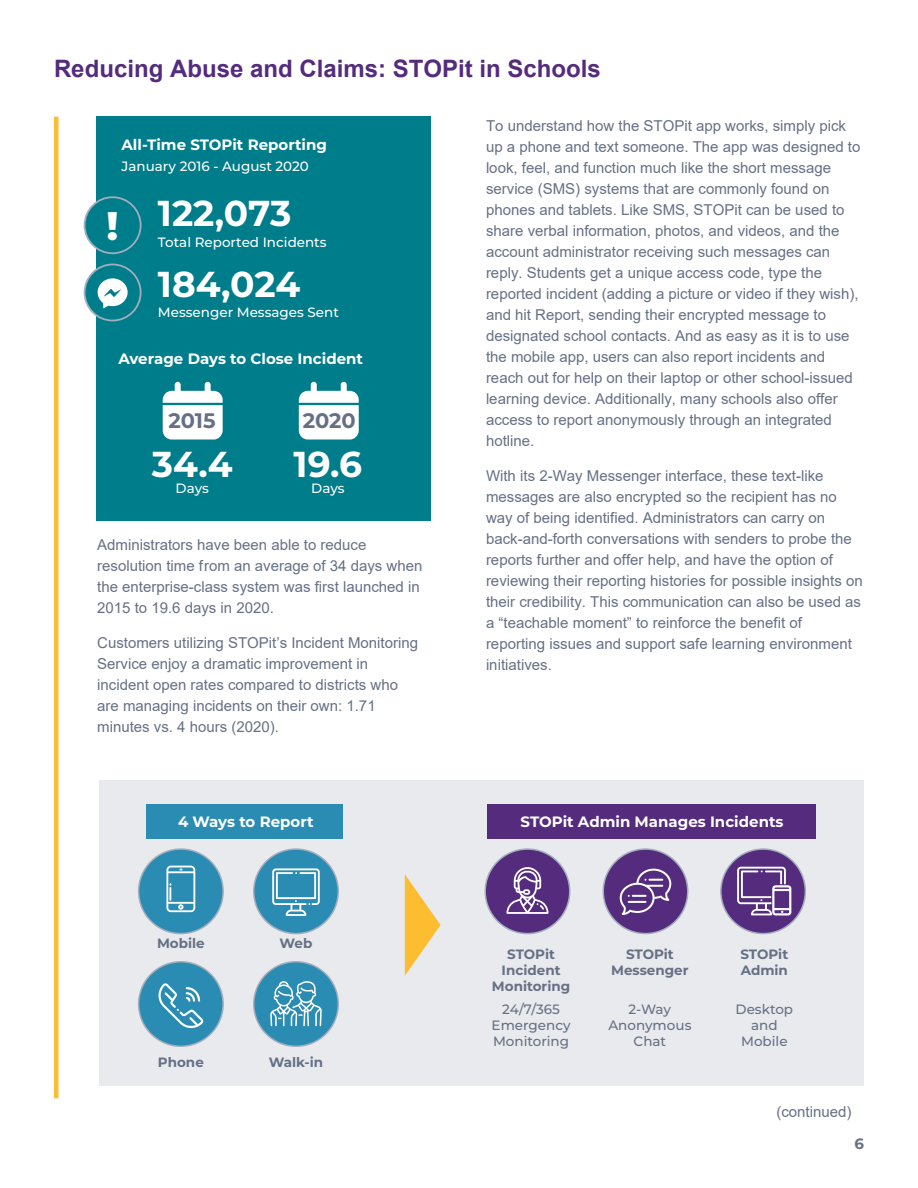
<style>
.page{position:relative;width:918px;height:1188px;background:#fff}
.page>*{position:absolute;margin:0;border:0;box-sizing:border-box;transform-origin:0 0}
.t1{font:800 39.75px "Montserrat";color:#fff}
.t2{font:700 36px "Montserrat";color:#fff}
.t3{font:700 24px "Arial";color:#542b7d}
.t4{font:700 21px "Montserrat";color:#667085}
.t5{font:15px/21px "Arial";color:#667085}
.t6{font:700 15px "Montserrat";color:#fff}
.t7{font:700 15px "Montserrat";color:#667085}
.t8{font:500 13.5px "Montserrat";color:#fff}
.t9{font:700 13.5px/16.2px "Montserrat";color:#667085;text-align:center}
.t10{font:500 13.5px/16.2px "Montserrat";color:#667085;text-align:center}
</style>
<div class="page">
<hr style="left:54px;top:117px;width:4px;height:981px;background:#fcbd30">
<div style="left:96px;top:116px;width:334px;height:405px;background:#007d8a"></div>
<div style="left:85px;top:197px;width:56px;height:56px;background:#007d8a;border-radius:50%"></div>
<div style="left:84px;top:196px;width:58px;height:58px;border:2px solid #a3adbd;border-radius:50%"></div>
<div style="left:85px;top:264px;width:56px;height:57px;background:#007d8a;border-radius:50%"></div>
<div style="left:84px;top:264px;width:58px;height:57px;border:2px solid #a3adbd;border-radius:50%"></div>
<svg style="left:98px;top:278px;width:30px;height:30px"></svg>
<svg style="left:163px;top:382px;width:60px;height:58px"></svg>
<svg style="left:299px;top:382px;width:60px;height:58px"></svg>
<div style="left:100px;top:781px;width:764px;height:305px;background:#e8eaed"></div>
<div style="left:146px;top:805px;width:197px;height:34px;background:#2b8cb3"></div>
<div style="left:487px;top:805px;width:328px;height:34px;background:#542b7d"></div>
<div style="left:139px;top:849px;width:84px;height:85px;background:#2b8cb3;border-radius:50%"></div>
<div style="left:138px;top:848px;width:86px;height:86px;border:2px solid #a3adbd;border-radius:50%"></div>
<div style="left:139px;top:962px;width:84px;height:84px;background:#2b8cb3;border-radius:50%"></div>
<div style="left:138px;top:961px;width:86px;height:86px;border:2px solid #a3adbd;border-radius:50%"></div>
<div style="left:254px;top:849px;width:84px;height:85px;background:#2b8cb3;border-radius:50%"></div>
<div style="left:253px;top:848px;width:86px;height:86px;border:2px solid #a3adbd;border-radius:50%"></div>
<div style="left:254px;top:962px;width:84px;height:84px;background:#2b8cb3;border-radius:50%"></div>
<div style="left:253px;top:961px;width:86px;height:86px;border:2px solid #a3adbd;border-radius:50%"></div>
<div style="left:721px;top:849px;width:84px;height:85px;background:#542b7d;border-radius:50%"></div>
<div style="left:720px;top:848px;width:86px;height:86px;border:2px solid #a3adbd;border-radius:50%"></div>
<div style="left:603px;top:849px;width:85px;height:85px;background:#542b7d;border-radius:50%"></div>
<div style="left:603px;top:848px;width:85px;height:86px;border:2px solid #a3adbd;border-radius:50%"></div>
<div style="left:485px;top:849px;width:85px;height:85px;background:#542b7d;border-radius:50%"></div>
<div style="left:485px;top:848px;width:85px;height:86px;border:2px solid #a3adbd;border-radius:50%"></div>
<svg style="left:405px;top:874px;width:36px;height:102px"></svg>
<svg style="left:166px;top:866px;width:29px;height:46px"></svg>
<svg style="left:272px;top:868px;width:48px;height:48px"></svg>
<svg style="left:158px;top:983px;width:46px;height:45px"></svg>
<svg style="left:506px;top:867px;width:42px;height:47px"></svg>
<svg style="left:620px;top:869px;width:51px;height:46px"></svg>
<svg style="left:270px;top:981px;width:52px;height:45px"></svg>
<svg style="left:737px;top:867px;width:55px;height:49px"></svg>
<p class="t3" style="left:54px;top:52px;width:548px">Reducing Abuse and Claims: STOPit in Schools</p>
<p class="t5" style="left:486px;top:116px;width:376px">To understand how the STOPit app works, simply pick up a phone and text someone. The app was designed to look, feel, and function much like the short message service (SMS) systems that are commonly found on phones and tablets. Like SMS, STOPit can be used to share verbal information, photos, and videos, and the account administrator receiving such messages can reply. Students get a unique access code, type the reported incident (adding a picture or video if they wish), and hit Report, sending their encrypted message to designated school contacts. And as easy as it is to use the mobile app, users can also report incidents and reach out for help on their laptop or other school-issued learning device. Additionally, many schools also offer access to report anonymously through an integrated hotline.</p>
<p class="t5" style="left:486px;top:465px;width:378px">With its 2-Way Messenger interface, these text-like messages are also encrypted so the recipient has no way of being identified. Administrators can carry on back-and-forth conversations with senders to probe the reports further and offer help, and have the option of reviewing their reporting histories for possible insights on their credibility. This communication can also be used as a “teachable moment” to reinforce the benefit of reporting issues and support safe learning environment initiatives.</p>
<p class="t6" style="left:122px;top:134px;width:207px">All-Time STOPit Reporting</p>
<p class="t8" style="left:122px;top:157px;width:189px">January 2016 - August 2020</p>
<p class="t2" style="left:158px;top:188px;width:135px">122,073</p>
<p class="t8" style="left:158px;top:233px;width:170px">Total Reported Incidents</p>
<p class="t2" style="left:158px;top:258px;width:144px">184,024</p>
<p class="t8" style="left:158px;top:303px;width:183px">Messenger Messages Sent</p>
<p class="t1" style="left:107px;top:197px;width:13px">!</p>
<p class="t6" style="left:118px;top:348px;width:246px">Average Days to Close Incident</p>
<p class="t4" style="left:168px;top:405px;width:49px">2015</p>
<p class="t4" style="left:303px;top:405px;width:55px">2020</p>
<p class="t2" style="left:294px;top:438px;width:70px">19.6</p>
<p class="t8" style="left:311px;top:479px;width:35px">Days</p>
<p class="t2" style="left:152px;top:438px;width:83px">34.4</p>
<p class="t8" style="left:176px;top:479px;width:35px">Days</p>
<p class="t5" style="left:97px;top:534px;width:327px">Administrators have been able to reduce resolution time from an average of 34 days when the enterprise-class system was first launched in 2015 to 19.6 days in 2020.</p>
<p class="t5" style="left:97px;top:632px;width:322px">Customers utilizing STOPit’s Incident Monitoring Service enjoy a dramatic improvement in incident open rates compared to districts who are managing incidents on their own: 1.71 minutes vs. 4 hours (2020).</p>
<p class="t6" style="left:178px;top:811px;width:137px">4 Ways to Report</p>
<p class="t6" style="left:521px;top:811px;width:264px">STOPit Admin Manages Incidents</p>
<p class="t9" style="left:157px;top:934px;width:49px">Mobile</p>
<p class="t9" style="left:158px;top:1053px;width:48px">Phone</p>
<p class="t9" style="left:280px;top:934px;width:34px">Web</p>
<p class="t9" style="left:269px;top:1053px;width:56px">Walk-in</p>
<p class="t9" style="left:492px;top:945px;width:80px">STOPit<br>Incident<br>Monitoring</p>
<p class="t10" style="left:492px;top:1001px;width:80px">24/7/365<br>Emergency<br>Monitoring</p>
<p class="t9" style="left:611px;top:945px;width:79px">STOPit<br>Messenger</p>
<p class="t10" style="left:608px;top:1001px;width:85px">2-Way<br>Anonymous<br>Chat</p>
<p class="t9" style="left:740px;top:945px;width:49px;text-align:left">STOPit<br>Admin</p>
<p class="t10" style="left:736px;top:1001px;width:59px">Desktop and<br>Mobile</p>
<p class="t5" style="left:776px;top:1101px;width:77px">(continued)</p>
<p class="t7" style="left:854px;top:1132px;width:11px">6</p>
</div>
